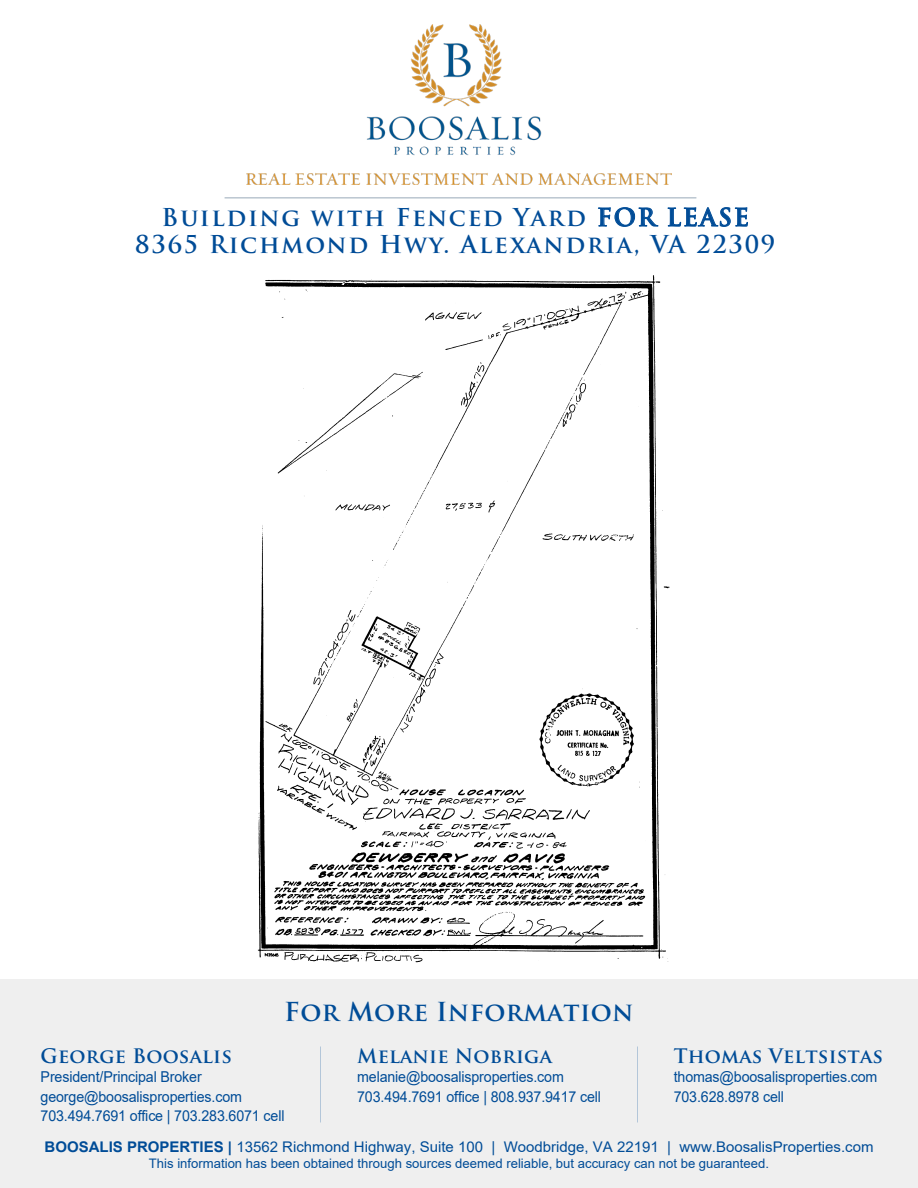
<style>
.page{position:relative;width:918px;height:1188px;background:#fff}
.page>*{position:absolute;margin:0;border:0;box-sizing:border-box;transform-origin:0 0}
.t1{font:700 25.5px "Trajan Pro";letter-spacing:.01em;color:#004c97}
.t2{font:700 24px/27px "Trajan Pro";letter-spacing:.075em;color:#004c97;text-align:center}
.t3{font:700 24px/28.5px "Trajan Pro";letter-spacing:.025em;color:#004c97;text-align:center}
.t4{font:700 19.5px "Trajan Pro";letter-spacing:.01em;color:#004c97}
.t5{font:15px/19.5px "Arial";letter-spacing:-.01em;color:#004c97;scale:.95 1}
.t6{font:14.7px "Arial";color:#004c97}
.t7{font:13.2px "Arial";color:#004c97}
.s1{font-weight:700}
</style>
<div class="page">
<img style="left:257px;top:275px;width:413px;height:687px">
<div style="left:0;top:980px;width:918px;height:208px;background:#efefef"></div>
<svg style="left:598px;top:207px;width:60px;height:20px"></svg>
<svg style="left:668px;top:207px;width:80px;height:20px"></svg>
<hr style="left:225px;top:197px;width:471px;height:2px;background:#163d60">
<h2 class="t3" style="left:113px;top:200px;width:693px">4911, 4921, 4931, 4935 Prince William County Pkwy<br>Woodbridge VA 22192</h2>
<h2 class="t2" style="left:135px;top:204px;width:642px">Building with Fenced Yard FOR LEASE<br>8365 Richmond Hwy. Alexandria, VA 22309</h2>
<h1 class="t1" style="left:284px;top:996px;width:351px">For More Information</h1>
<h3 class="t4" style="left:41px;top:1044px;width:193px">George Boosalis</h3>
<p class="t5" style="left:41px;top:1067px;width:258px">President/Principal Broker george@boosalisproperties.com<br>703.494.7691 office | 703.283.6071 cell</p>
<h3 class="t4" style="left:357px;top:1044px;width:196px">Melanie Nobriga</h3>
<p class="t5" style="left:357px;top:1067px;width:258px">melanie@boosalisproperties.com<br>703.494.7691 office | 808.937.9417 cell</p>
<h3 class="t4" style="left:674px;top:1044px;width:211px">Thomas Veltsistas</h3>
<p class="t5" style="left:674px;top:1067px;width:216px">thomas@boosalisproperties.com<br>703.628.8978 cell</p>
<p class="t6" style="left:45px;top:1137px;width:830px"><span class="s1">BOOSALIS PROPERTIES |</span> 13562 Richmond Highway, Suite 100 | Woodbridge, VA 22191 | www.BoosalisProperties.com</p>
<p class="t7" style="left:149px;top:1154px;width:622px">This information has been obtained through sources deemed reliable, but accuracy can not be guaranteed.</p>
</div>
